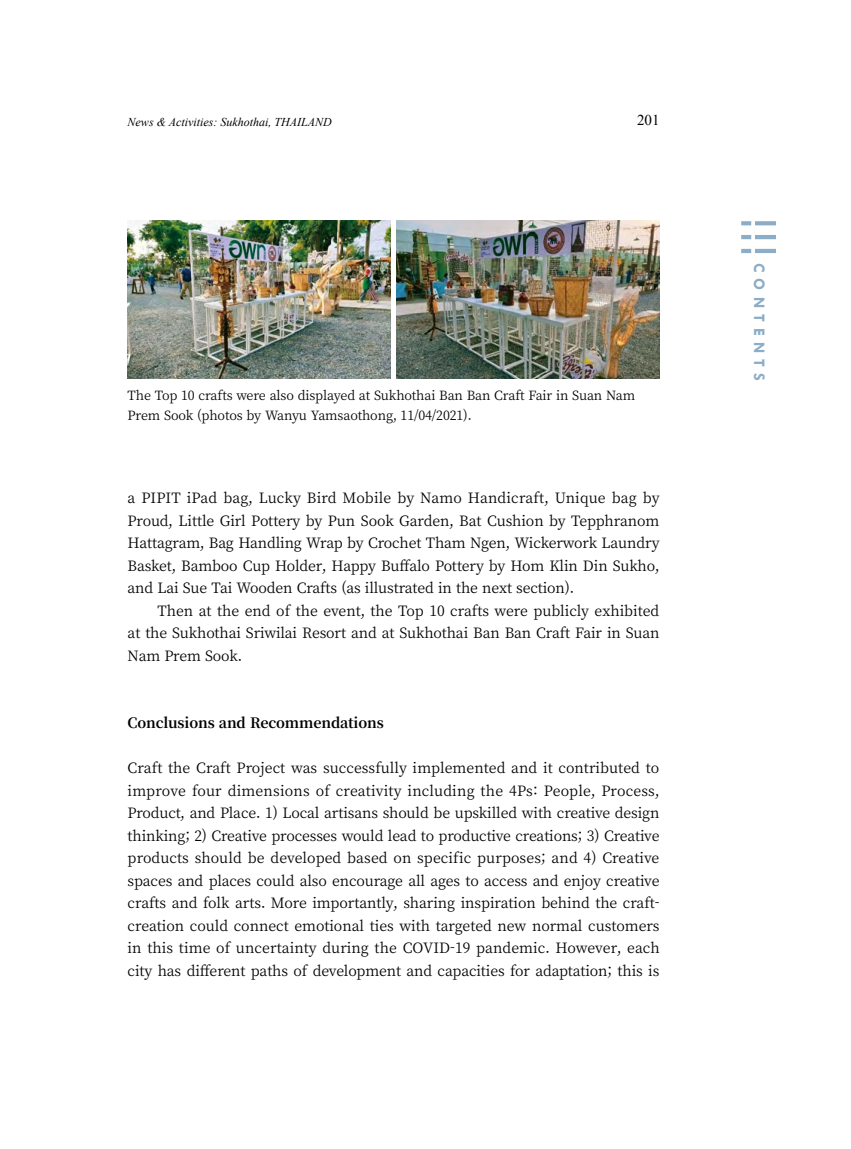
<style>
.page{position:relative;width:851px;height:1149px;background:#fff}
.page>*{position:absolute;margin:0;border:0;box-sizing:border-box;transform-origin:0 0}
.t1{font:700 16.2px "Tw Cen";letter-spacing:.38em;color:#8cadc7}
.t2{font:15px "Times New Roman";color:#000}
.본문_1째_단락_인덴트_없음{font:14.25px/22.5px "Noto Serif KR";letter-spacing:-.01em;color:#000;text-align:justify}
.본문{font:14.25px/22.5px "Noto Serif KR";letter-spacing:-.01em;color:#000;text-align:justify}
.본문_1째_단락_인덴트_없음-2{font:700 14.25px "Noto Serif KR";letter-spacing:-.01em;color:#000}
.사진설명{font:12.75px/19.5px "Noto Serif KR";letter-spacing:-.01em;color:#000}
.t3{font:italic 12px "Times New Roman";color:#000}
</style>
<div class="page">
<img style="left:741px;top:221px;width:34px;height:32px">
<img style="left:128px;top:221px;width:262px;height:157px">
<img style="left:396px;top:221px;width:263px;height:157px">
<p class="t3" style="left:128px;top:114px;width:206px">News &amp; Activities: Sukhothai, THAILAND</p>
<p class="t2" style="left:637px;top:110px;width:24px">201</p>
<p class="사진설명" style="left:128px;top:386px;width:509px">The Top 10 crafts were also displayed at Sukhothai Ban Ban Craft Fair in Suan Nam<br>Prem Sook (photos by Wanyu Yamsaothong, 11/04/2021).</p>
<p class="본문" style="left:128px;top:486px;width:533px">a PIPIT iPad bag, Lucky Bird Mobile by Namo Handicraft, Unique bag by Proud, Little Girl Pottery by Pun Sook Garden, Bat Cushion by Tepphranom Hattagram, Bag Handling Wrap by Crochet Tham Ngen, Wickerwork Laundry Basket, Bamboo Cup Holder, Happy Buffalo Pottery by Hom Klin Din Sukho, and Lai Sue Tai Wooden Crafts (as illustrated in the next section).</p>
<p class="본문" style="left:128px;top:599px;width:533px;text-indent:30px">Then at the end of the event, the Top 10 crafts were publicly exhibited at the Sukhothai Sriwilai Resort and at Sukhothai Ban Ban Craft Fair in Suan Nam Prem Sook.</p>
<p class="본문_1째_단락_인덴트_없음-2" style="left:128px;top:714px;width:257px">Conclusions and Recommendations</p>
<p class="본문_1째_단락_인덴트_없음" style="left:128px;top:756px;width:533px">Craft the Craft Project was successfully implemented and it contributed to improve four dimensions of creativity including the 4Ps: People, Process, Product, and Place. 1) Local artisans should be upskilled with creative design thinking; 2) Creative processes would lead to productive creations; 3) Creative products should be developed based on specific purposes; and 4) Creative spaces and places could also encourage all ages to access and enjoy creative crafts and folk arts. More importantly, sharing inspiration behind the craft&shy;creation could connect emotional ties with targeted new normal customers in this time of uncertainty during the COVID-19 pandemic. However, each city has different paths of development and capacities for adaptation; this is</p>
<p class="t1" style="left:769px;top:263px;width:119px;rotate:90deg">CONTENTS</p>
</div>
